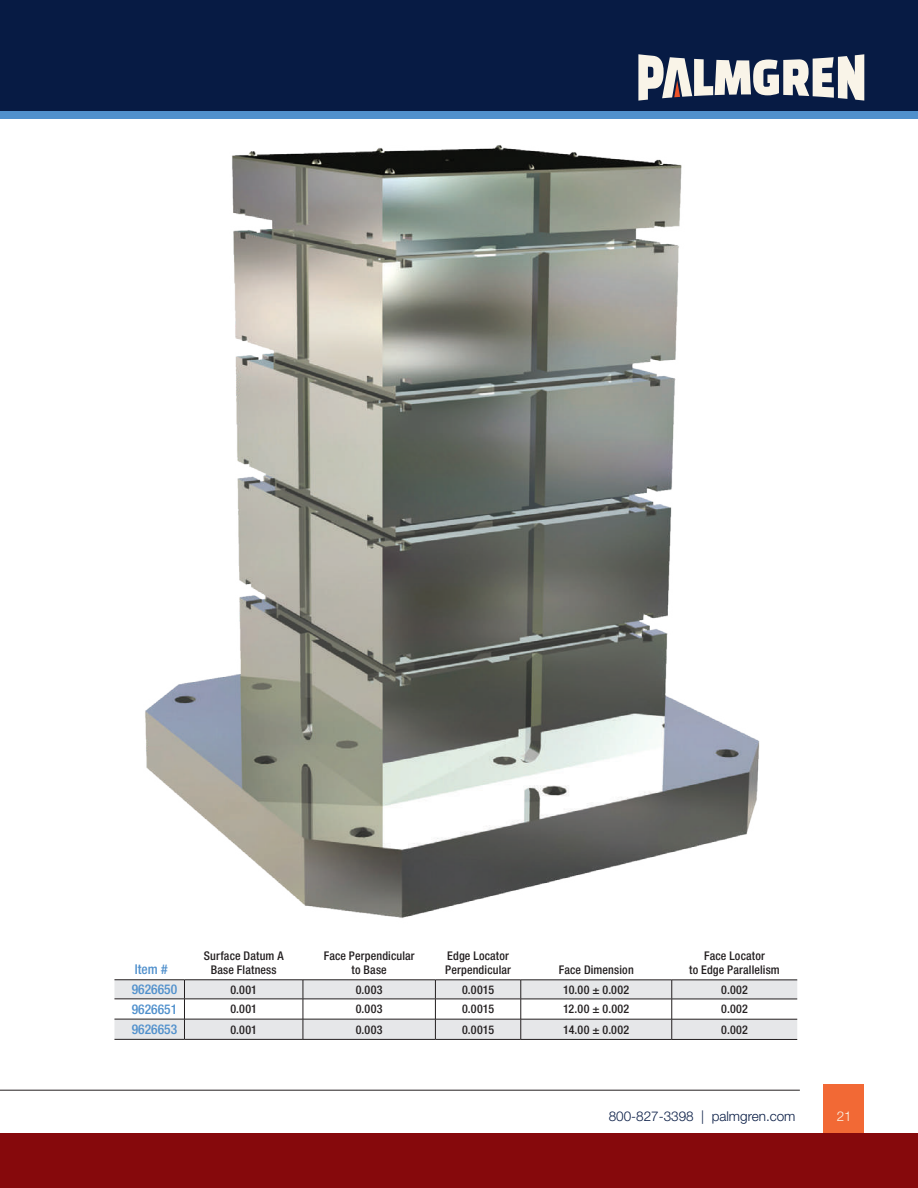
<style>
.page{position:relative;width:918px;height:1188px;background:#fff}
.page>*{position:absolute;margin:0;border:0;box-sizing:border-box;transform-origin:0 0}
.t1{font:500 condensed 13.5px "Helvetica Neue LT Std";color:#5090cc}
.t2{font:300 13.5px "Helvetica Neue LT Std";color:#071b44}
.t3{font:300 13.5px "Helvetica Neue LT Std";color:#f9f4e7}
.t4{font:500 condensed 12px/13.5px "Helvetica Neue LT Std";letter-spacing:.015em;color:#231f20;text-align:center}
</style>
<div class="page">
<div style="left:0;top:0;width:918px;height:118px;background:#5090cc"></div>
<div style="left:824px;top:1084px;width:40px;height:104px;background:#f26935"></div>
<hr style="left:0;top:1090px;width:800px;height:1px;background:#231f20">
<div style="left:0;top:1134px;width:918px;height:54px;background:#86090c"></div>
<div style="left:0;top:0;width:918px;height:111px;background:#071b44"></div>
<svg style="left:638px;top:54px;width:226px;height:47px"></svg>
<svg style="left:114px;top:980px;width:683px;height:59px"></svg>
<hr style="left:114px;top:1039px;width:70px;height:1px;background:#231f20">
<hr style="left:184px;top:1039px;width:119px;height:1px;background:#231f20">
<hr style="left:303px;top:1039px;width:132px;height:1px;background:#231f20">
<hr style="left:435px;top:1039px;width:86px;height:1px;background:#231f20">
<hr style="left:521px;top:1039px;width:151px;height:1px;background:#231f20">
<hr style="left:672px;top:1039px;width:125px;height:1px;background:#231f20">
<img style="left:145px;top:145px;width:615px;height:773px">
<p class="t1" style="left:135px;top:961px;width:34px">Item #</p>
<p class="t4" style="left:204px;top:949px;width:81px">Surface Datum A<br>Base Flatness</p>
<p class="t4" style="left:324px;top:949px;width:93px">Face Perpendicular to Base</p>
<p class="t4" style="left:445px;top:949px;width:67px;text-align:left">Edge Locator<br>Perpendicular</p>
<p class="t4" style="left:559px;top:963px;width:77px">Face Dimension</p>
<p class="t4" style="left:689px;top:949px;width:92px">Face Locator<br>to Edge Parallelism</p>
<p class="t1" style="left:132px;top:981px;width:47px">9626650</p>
<p class="t4" style="left:230px;top:982px;width:28px">0.001</p>
<p class="t4" style="left:356px;top:982px;width:28px">0.003</p>
<p class="t4" style="left:462px;top:982px;width:34px">0.0015</p>
<p class="t4" style="left:563px;top:983px;width:67px">10.00 ± 0.002</p>
<p class="t4" style="left:721px;top:983px;width:28px">0.002</p>
<p class="t1" style="left:132px;top:1001px;width:47px">9626651</p>
<p class="t4" style="left:230px;top:1002px;width:28px">0.001</p>
<p class="t4" style="left:356px;top:1002px;width:28px">0.003</p>
<p class="t4" style="left:462px;top:1002px;width:34px">0.0015</p>
<p class="t4" style="left:563px;top:1002px;width:68px">12.00 ± 0.002</p>
<p class="t4" style="left:721px;top:1002px;width:28px">0.002</p>
<p class="t1" style="left:132px;top:1021px;width:47px">9626653</p>
<p class="t4" style="left:230px;top:1022px;width:28px">0.001</p>
<p class="t4" style="left:356px;top:1022px;width:28px">0.003</p>
<p class="t4" style="left:462px;top:1022px;width:34px">0.0015</p>
<p class="t4" style="left:563px;top:1022px;width:67px">14.00 ± 0.002</p>
<p class="t4" style="left:721px;top:1022px;width:28px">0.002</p>
<p class="t2" style="left:609px;top:1107px;width:188px">800-827-3398 | palmgren.com</p>
<p class="t3" style="left:837px;top:1107px;width:17px">21</p>
</div>
